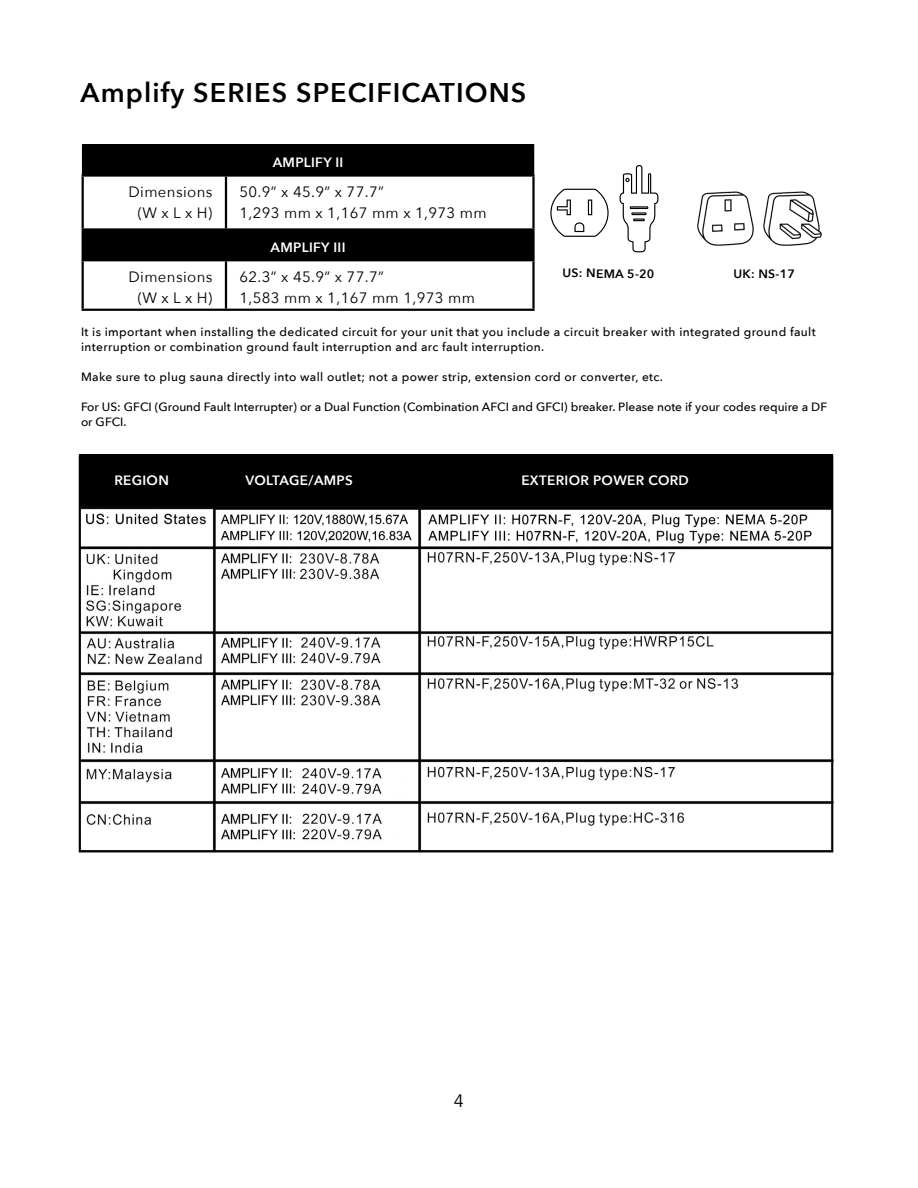
<style>
.page{position:relative;width:918px;height:1188px;background:#fff}
.page>*{position:absolute;margin:0;border:0;box-sizing:border-box;transform-origin:0 0}
.t1{font:600 27px "Avenir Next";letter-spacing:.04em;color:#000}
.t2{font:18px "Avenir";color:#000}
.t3{font:15px/21px "Avenir Next";letter-spacing:.025em;color:#000;text-align:right}
.t4{font:600 13.5px "Avenir Next";letter-spacing:.025em;color:#fff}
.t5{font:600 12.15px "Avenir Next";color:#000}
.t6{font:500 12px/15px "Avenir Next";letter-spacing:.03em;color:#000}
.t7{font:500 12px/15px "Avenir Next";color:#000}
</style>
<div class="page">
<svg style="left:83px;top:146px;width:450px;height:113px;fill:#000"></svg>
<hr style="left:82px;top:144px;width:144px;height:2px;background:#000">
<svg style="left:82px;top:146px;width:1px;height:28px"></svg>
<hr style="left:226px;top:144px;width:308px;height:2px;background:#000">
<svg style="left:533px;top:146px;width:1px;height:28px"></svg>
<hr style="left:82px;top:174px;width:144px;height:3px;background:#000">
<hr style="left:82px;top:177px;width:2px;height:51px;background:#000">
<hr style="left:226px;top:174px;width:309px;height:3px;background:#000">
<hr style="left:225px;top:177px;width:2px;height:51px;background:#000">
<hr style="left:532px;top:177px;width:3px;height:51px;background:#000">
<hr style="left:82px;top:228px;width:144px;height:3px;background:#000">
<hr style="left:82px;top:231px;width:2px;height:28px;background:#000">
<hr style="left:226px;top:228px;width:309px;height:3px;background:#000">
<hr style="left:532px;top:231px;width:3px;height:28px;background:#000">
<hr style="left:82px;top:259px;width:144px;height:2px;background:#000">
<hr style="left:82px;top:261px;width:2px;height:48px;background:#000">
<hr style="left:226px;top:259px;width:309px;height:2px;background:#000">
<hr style="left:225px;top:261px;width:2px;height:48px;background:#000">
<hr style="left:532px;top:261px;width:3px;height:48px;background:#000">
<hr style="left:82px;top:309px;width:144px;height:2px;background:#000">
<hr style="left:226px;top:309px;width:309px;height:2px;background:#000">
<img style="left:78px;top:454px;width:756px;height:399px">
<img style="left:697px;top:191px;width:125px;height:55px">
<svg style="left:550px;top:189px;width:59px;height:48px"></svg>
<svg style="left:620px;top:165px;width:38px;height:87px"></svg>
<h1 class="t1" style="left:81px;top:69px;width:447px">Amplify SERIES SPECIFICATIONS</h1>
<p class="t4" style="left:273px;top:151px;width:72px">AMPLIFY II</p>
<p class="t3" style="left:129px;top:181px;width:85px">Dimensions (W x L x H)</p>
<p class="t3" style="left:239px;top:181px;width:249px;text-align:left">50.9” x 45.9” x 77.7”<br>1,293 mm x 1,167 mm x 1,973 mm</p>
<p class="t4" style="left:271px;top:236px;width:76px">AMPLIFY III</p>
<p class="t3" style="left:129px;top:266px;width:85px">Dimensions (W x L x H)</p>
<p class="t3" style="left:239px;top:266px;width:237px;text-align:left">62.3” x 45.9” x 77.7”<br>1,583 mm x 1,167 mm 1,973 mm</p>
<p class="t5" style="left:563px;top:262px;width:93px;rotate:1deg">US: NEMA 5-20</p>
<p class="t5" style="left:734px;top:263px;width:63px;rotate:1deg">UK: NS-17</p>
<p class="t6" style="left:81px;top:324px;width:736px">It is important when installing the dedicated circuit for your unit that you include a circuit breaker with integrated ground fault interruption or combination ground fault interruption and arc fault interruption.</p>
<p class="t6" style="left:81px;top:369px;width:583px">Make sure to plug sauna directly into wall outlet; not a power strip, extension cord or converter, etc.</p>
<p class="t7" style="left:81px;top:399px;width:748px">For US: GFCI (Ground Fault Interrupter) or a Dual Function (Combination AFCI and GFCI) breaker. Please note if your codes require a DF or GFCI.</p>
<p class="t4" style="left:114px;top:469px;width:56px">REGION</p>
<p class="t4" style="left:245px;top:469px;width:109px">VOLTAGE/AMPS</p>
<p class="t4" style="left:521px;top:469px;width:169px">EXTERIOR POWER CORD</p>
<h2 class="t2" style="left:454px;top:1090px;width:12px">4</h2>
</div>
